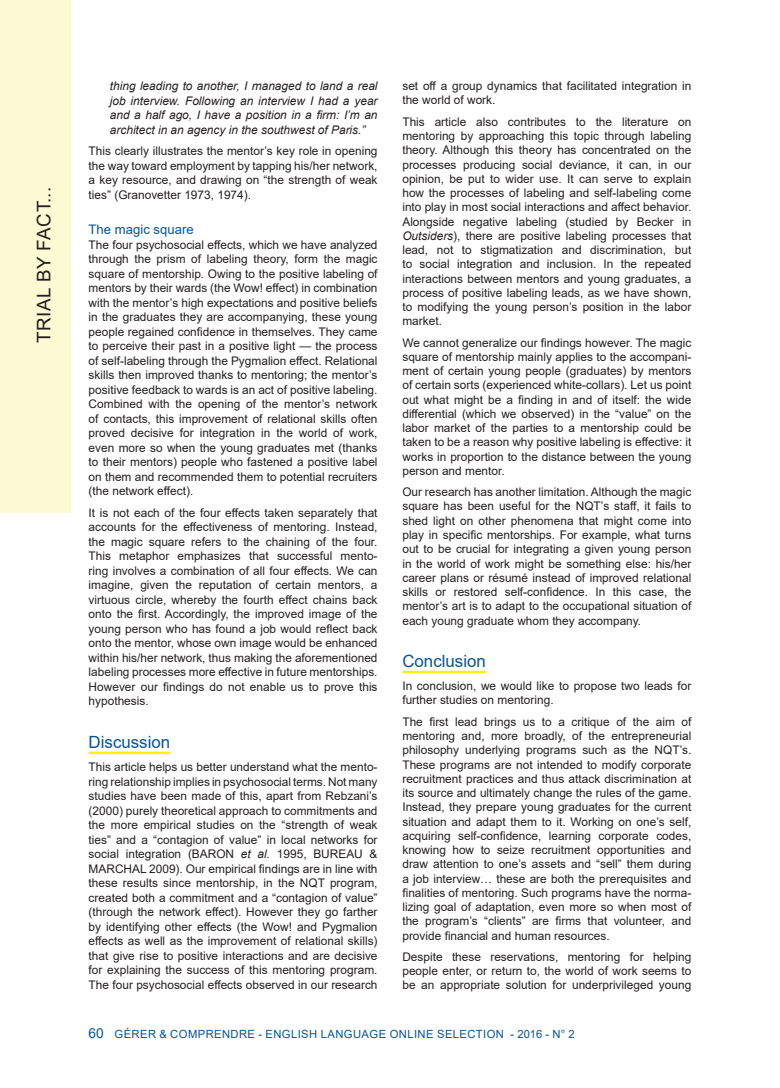
<style>
.page{position:relative;width:780px;height:1088px;background:#fff}
.page>*{position:absolute;margin:0;border:0;box-sizing:border-box;transform-origin:0 0}
.t1{font:18.75px "Arial";letter-spacing:.035em;color:#231f20}
.Titre_1{font:16.88px "Arial";color:#07549a}
.Titre_2{font:13.12px "Arial";color:#07549a}
.texte_courant{font:11.88px/14.2px "Arial";color:#231f20;text-align:justify}
.retrait{font:italic 11.88px/14.5px "Arial";color:#231f20;text-align:justify}
.t2{font:11.25px "Arial";letter-spacing:.035em;color:#07549a}
.s1{font-style:italic}
.s2{font-size:13.75px}
</style>
<div class="page">
<div style="left:0;top:0;width:71px;height:513px;background:#fcfad2"></div>
<hr style="left:89px;top:752px;width:81px;height:2px;background:#fff101">
<hr style="left:402px;top:671px;width:84px;height:2px;background:#fff101">
<h1 class="t1" style="left:31px;top:343px;width:157px;rotate:-90deg">TRIAL BY FACT...</h1>
<p class="retrait" style="left:110px;top:79px;width:269px">thing leading to another, I managed to land a real job interview. Following an interview I had a year and a half ago, I have a position in a firm: I’m an architect in an agency in the southwest of Paris.”</p>
<p class="texte_courant" style="left:89px;top:144px;width:290px">This clearly illustrates the mentor’s key role in opening the way toward employment by tapping his/her network, a key resource, and drawing on “the strength of weak ties” (Granovetter 1973, 1974).</p>
<p class="Titre_2" style="left:89px;top:220px;width:107px">The magic square</p>
<p class="texte_courant" style="left:89px;top:237px;width:290px">The four psychosocial effects, which we have analyzed through the prism of labeling theory, form the magic square of mentorship. Owing to the positive labeling of mentors by their wards (the Wow! effect) in combination with the mentor’s high expectations and positive beliefs in the graduates they are accompanying, these young people regained confidence in themselves. They came to perceive their past in a positive light — the process of self-labeling through the Pygmalion effect. Relational skills then improved thanks to mentoring; the mentor’s positive feedback to wards is an act of positive labeling.<br>Combined with the opening of the mentor’s network of contacts, this improvement of relational skills often proved decisive for integration in the world of work, even more so when the young graduates met (thanks to their mentors) people who fastened a positive label on them and recommended them to potential recruiters (the network effect).</p>
<p class="texte_courant" style="left:89px;top:505px;width:290px">It is not each of the four effects taken separately that accounts for the effectiveness of mentoring. Instead, the magic square refers to the chaining of the four.<br>This metaphor emphasizes that successful mento&shy;ring involves a combination of all four effects. We can imagine, given the reputation of certain mentors, a virtuous circle, whereby the fourth effect chains back onto the first. Accordingly, the improved image of the young person who has found a job would reflect back onto the mentor, whose own image would be enhanced within his/her network, thus making the aforementioned labeling processes more effective in future mentorships.<br>However our findings do not enable us to prove this hypothesis.</p>
<p class="Titre_1" style="left:89px;top:730px;width:83px">Discussion</p>
<p class="texte_courant" style="left:89px;top:760px;width:290px">This article helps us better understand what the mento&shy;ring relationship implies in psychosocial terms. Not many studies have been made of this, apart from Rebzani’s (2000) purely theoretical approach to commitments and the more empirical studies on the “strength of weak ties” and a “contagion of value” in local networks for social integration (BARON <span class="s1">et al.</span> 1995, BUREAU &amp; MARCHAL 2009). Our empirical findings are in line with these results since mentorship, in the NQT program, created both a commitment and a “contagion of value” (through the network effect). However they go farther by identifying other effects (the Wow! and Pygmalion effects as well as the improvement of relational skills) that give rise to positive interactions and are decisive for explaining the success of this mentoring program.<br>The four psychosocial effects observed in our research</p>
<p class="texte_courant" style="left:402px;top:79px;width:290px">set off a group dynamics that facilitated integration in the world of work.</p>
<p class="texte_courant" style="left:402px;top:114px;width:290px">This article also contributes to the literature on mentoring by approaching this topic through labeling theory. Although this theory has concentrated on the processes producing social deviance, it can, in our opinion, be put to wider use. It can serve to explain how the processes of labeling and self-labeling come into play in most social interactions and affect behavior.<br>Alongside negative labeling (studied by Becker in <span class="s1">Outsiders</span>), there are positive labeling processes that lead, not to stigmatization and discrimination, but to social integration and inclusion. In the repeated interactions between mentors and young graduates, a process of positive labeling leads, as we have shown, to modifying the young person’s position in the labor market.</p>
<p class="texte_courant" style="left:402px;top:335px;width:290px">We cannot generalize our findings however. The magic square of mentorship mainly applies to the accompani&shy;ment of certain young people (graduates) by mentors of certain sorts (experienced white-collars). Let us point out what might be a finding in and of itself: the wide differential (which we observed) in the “value” on the labor market of the parties to a mentorship could be taken to be a reason why positive labeling is effective: it works in proportion to the distance between the young person and mentor.</p>
<p class="texte_courant" style="left:402px;top:485px;width:290px">Our research has another limitation. Although the magic square has been useful for the NQT’s staff, it fails to shed light on other phenomena that might come into play in specific mentorships. For example, what turns out to be crucial for integrating a given young person in the world of work might be something else: his/her career plans or résumé instead of improved relational skills or restored self-confidence. In this case, the mentor’s art is to adapt to the occupational situation of each young graduate whom they accompany.</p>
<p class="Titre_1" style="left:402px;top:649px;width:85px">Conclusion</p>
<p class="texte_courant" style="left:402px;top:679px;width:290px">In conclusion, we would like to propose two leads for further studies on mentoring.</p>
<p class="texte_courant" style="left:402px;top:714px;width:290px">The first lead brings us to a critique of the aim of mentoring and, more broadly, of the entrepreneurial philosophy underlying programs such as the NQT’s.<br>These programs are not intended to modify corporate recruitment practices and thus attack discrimination at its source and ultimately change the rules of the game.<br>Instead, they prepare young graduates for the current situation and adapt them to it. Working on one’s self, acquiring self-confidence, learning corporate codes, knowing how to seize recruitment opportunities and draw attention to one’s assets and “sell” them during a job interview… these are both the prerequisites and finalities of mentoring. Such programs have the norma&shy;lizing goal of adaptation, even more so when most of the program’s “clients” are firms that volunteer, and provide financial and human resources.</p>
<p class="texte_courant" style="left:402px;top:949px;width:290px">Despite these reservations, mentoring for helping people enter, or return to, the world of work seems to be an appropriate solution for underprivileged young</p>
<p class="t2" style="left:89px;top:1026px;width:487px"><span class="s2">60</span> GÉRER &amp; COMPRENDRE - ENGLISH LANGUAGE ONLINE SELECTION - 2016 - N° 2</p>
</div>
